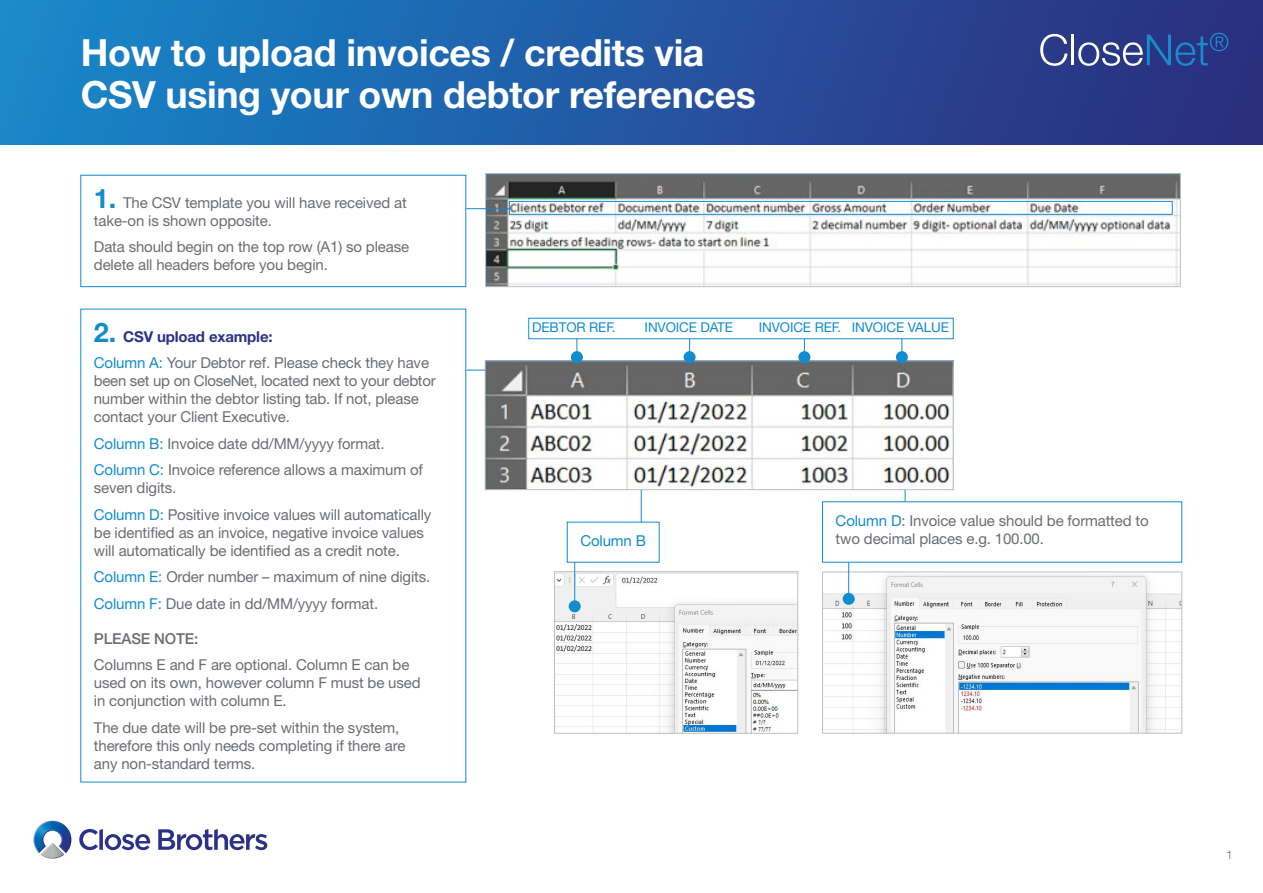
<style>
.page{position:relative;width:1263px;height:893px;background:#fff}
.page>*{position:absolute;margin:0;border:0;box-sizing:border-box;transform-origin:0 0}
.t1{font:700 37.5px/42px "Helvetica Neue LT Std";letter-spacing:-.01em;color:#fff}
.t2{font:15px/18px "Helvetica Neue LT Std";letter-spacing:-.01em;color:#6a6d71}
.t3{font:500 15px "Helvetica Neue LT Std";letter-spacing:-.01em;color:#6a6d71}
.t4{font:15px "Helvetica Neue LT Std";letter-spacing:-.01em;color:#118ccf}
.t5{font:13.5px "Helvetica Neue LT Std";letter-spacing:-.01em;color:#118ccf}
.t6{font:300 12px "Helvetica Neue LT Std";color:#6a6d71}
.s1{font-weight:700;font-size:27px;color:#118ccf}
.s2{font-weight:700;color:#283286}
.s3{color:#118ccf}
</style>
<div class="page">
<div style="left:0;top:0;width:1263px;height:145px;background:linear-gradient(to right,#1788cc,#2e2a7c)"></div>
<svg style="left:79px;top:829px;width:72px;height:21px"></svg>
<svg style="left:158px;top:829px;width:109px;height:21px"></svg>
<svg style="left:33px;top:821px;width:38px;height:38px"></svg>
<svg style="left:1040px;top:34px;width:27px;height:32px"></svg>
<hr style="left:1071px;top:35px;width:3px;height:30px;background:#fff">
<svg style="left:1078px;top:33px;width:150px;height:33px;background:#3b5499"></svg>
<img style="left:487px;top:175px;width:692px;height:110px">
<div style="left:485px;top:173px;width:696px;height:114px;border:1px solid #bfc0c3"></div>
<img style="left:487px;top:362px;width:465px;height:126px">
<div style="left:485px;top:360px;width:469px;height:130px;border:1px solid #bfc0c3"></div>
<hr style="left:466px;top:208px;width:45px;height:1px;background:#118ccf">
<svg style="left:466px;top:370px;width:19px;height:1px"></svg>
<div style="left:80px;top:175px;width:386px;height:112px;border:1px solid #118ccf"></div>
<div style="left:509px;top:201px;width:663px;height:14px;border:1px solid #118ccf"></div>
<svg style="left:576px;top:339px;width:1px;height:12px"></svg>
<div style="left:571px;top:351px;width:12px;height:12px;background:#118ccf;border-radius:50%"></div>
<svg style="left:689px;top:339px;width:1px;height:12px"></svg>
<div style="left:684px;top:351px;width:12px;height:12px;background:#118ccf;border-radius:50%"></div>
<svg style="left:804px;top:339px;width:1px;height:12px"></svg>
<div style="left:798px;top:351px;width:12px;height:12px;background:#118ccf;border-radius:50%"></div>
<svg style="left:901px;top:339px;width:1px;height:12px"></svg>
<div style="left:896px;top:351px;width:12px;height:12px;background:#118ccf;border-radius:50%"></div>
<div style="left:528px;top:318px;width:426px;height:21px;border:1px solid #118ccf"></div>
<img style="left:556px;top:573px;width:240px;height:159px">
<div style="left:554px;top:571px;width:244px;height:163px;border:1px solid #bfc0c3"></div>
<img style="left:824px;top:574px;width:356px;height:157px">
<div style="left:822px;top:572px;width:360px;height:161px;border:1px solid #bfc0c3"></div>
<hr style="left:574px;top:562px;width:1px;height:44px;background:#118ccf">
<div style="left:569px;top:600px;width:12px;height:12px;background:#118ccf;border-radius:50%"></div>
<hr style="left:848px;top:563px;width:1px;height:36px;background:#118ccf">
<div style="left:843px;top:593px;width:12px;height:12px;background:#118ccf;border-radius:50%"></div>
<hr style="left:641px;top:490px;width:1px;height:32px;background:#118ccf">
<svg style="left:905px;top:490px;width:1px;height:12px"></svg>
<h1 class="t1" style="left:81px;top:30px;width:677px">How to upload invoices / credits via<br>CSV using your own debtor references</h1>
<p class="t2" style="left:94px;top:193px;width:314px"><span class="s1">1.</span> The CSV template you will have received at take-on is shown opposite.</p>
<p class="t2" style="left:94px;top:238px;width:317px">Data should begin on the top row (A1) so please delete all headers before you begin.</p>
<p class="t2" style="left:94px;top:323px;width:337px;line-height:26.5px"><span class="s1">2.</span> <span class="s2">CSV upload example:<br></span><span class="s3">Column A:</span> Your Debtor ref. Please check they have</p>
<p class="t2" style="left:94px;top:371px;width:343px">been set up on CloseNet, located next to your debtor number within the debtor listing tab. If not, please contact your Client Executive.</p>
<p class="t2" style="left:94px;top:430px;width:330px;line-height:26.5px"><span class="s3">Column B:</span> Invoice date dd/MM/yyyy format.<br><span class="s3">Column C:</span> Invoice reference allows a maximum of</p>
<p class="t2" style="left:94px;top:474px;width:339px;line-height:26.5px">seven digits.<br><span class="s3">Column D:</span> Positive invoice values will automatically</p>
<p class="t2" style="left:94px;top:523px;width:332px">be identified as an invoice, negative invoice values will automatically be identified as a credit note.</p>
<p class="t2" style="left:94px;top:563px;width:338px;line-height:26.5px"><span class="s3">Column E:</span> Order number – maximum of nine digits.<br><span class="s3">Column F:</span> Due date in dd/MM/yyyy format.</p>
<p class="t3" style="left:94px;top:629px;width:106px">PLEASE NOTE:</p>
<p class="t2" style="left:94px;top:655px;width:328px">Columns E and F are optional. Column E can be used on its own, however column F must be used in conjunction with column E.</p>
<p class="t2" style="left:94px;top:718px;width:313px">The due date will be pre-set within the system, therefore this only needs completing if there are any non-standard terms.</p>
<p class="t5" style="left:532px;top:319px;width:85px">DEBTOR REF.</p>
<p class="t5" style="left:645px;top:319px;width:90px">INVOICE DATE</p>
<p class="t5" style="left:759px;top:319px;width:192px">INVOICE REF. INVOICE VALUE</p>
<p class="t2" style="left:836px;top:511px;width:315px"><span class="s3">Column D</span>: Invoice value should be formatted to</p>
<p class="t4" style="left:580px;top:532px;width:67px">Column B</p>
<p class="t2" style="left:836px;top:529px;width:210px">two decimal places e.g. 100.00.</p>
<p class="t6" style="left:1226px;top:847px;width:8px">1</p>
</div>
